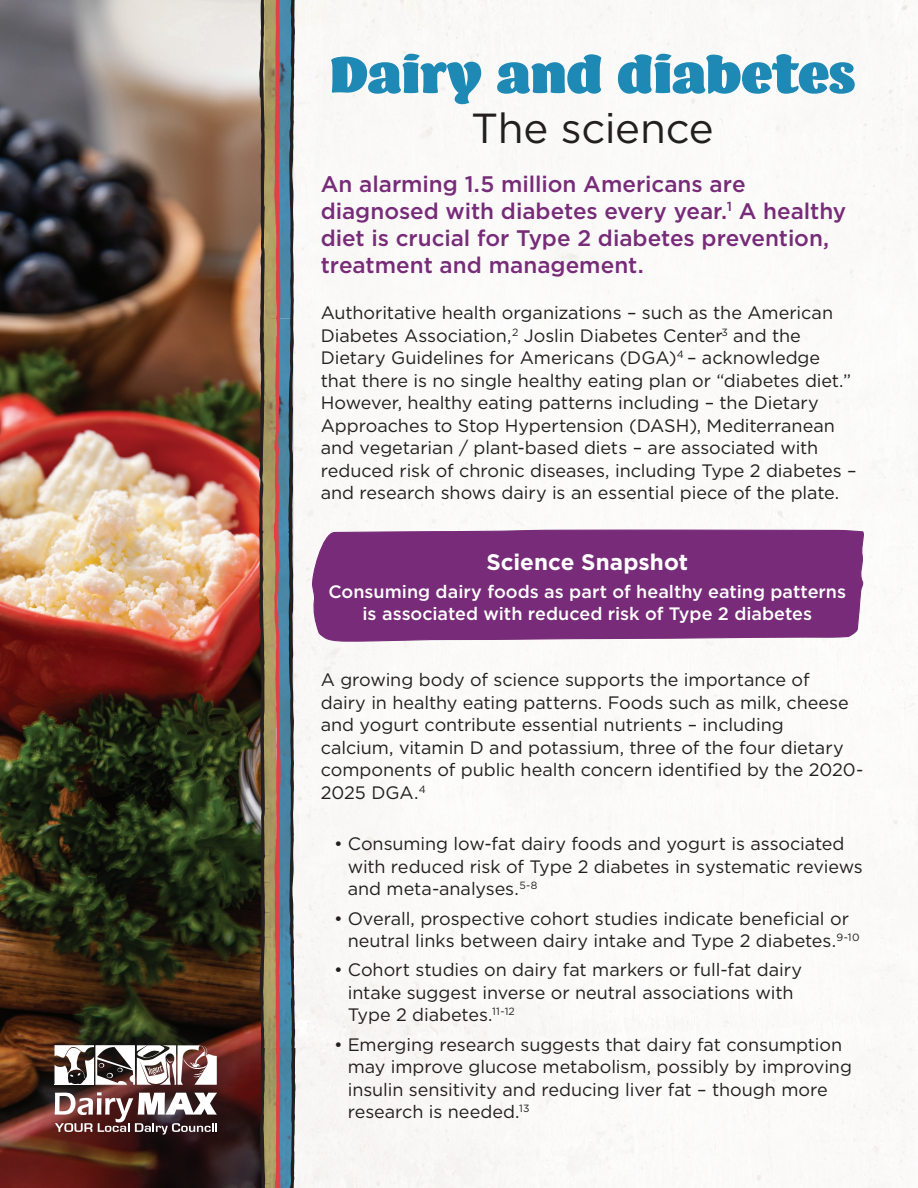
<style>
.page{position:relative;width:918px;height:1188px;background:#fff}
.page>*{position:absolute;margin:0;border:0;box-sizing:border-box;transform-origin:0 0}
.t1{font:52.5px "Barricada Pro";letter-spacing:-.005em;color:#1e89b5}
.t2{font:42px "Gotham";letter-spacing:-.01em;color:#231f20}
.t3{font:500 22.5px/27px "Gotham";color:#772b78}
.t4{font:700 22.5px "Gotham";color:#fff}
.t5{font:18px/22.5px "Gotham";letter-spacing:-.005em;color:#231f20}
.t6{font:500 18px/21.6px "Gotham";color:#fff;text-align:center}
</style>
<div class="page">
<img style="left:0;top:0;width:259px;height:1188px">
<img style="left:281px;top:747px;width:7px;height:302px">
<img style="left:265px;top:0;width:9px;height:318px">
<img style="left:265px;top:318px;width:9px;height:731px">
<img style="left:281px;top:0;width:7px;height:747px">
<img style="left:281px;top:1049px;width:7px;height:139px">
<img style="left:265px;top:1049px;width:9px;height:139px">
<svg style="left:288px;top:0;width:8px;height:1188px"></svg>
<svg style="left:274px;top:0;width:7px;height:1188px;background:#b26462"></svg>
<img style="left:259px;top:0;width:6px;height:1188px">
<svg style="left:310px;top:529px;width:555px;height:113px;background:#7f3880"></svg>
<svg style="left:25px;top:1015px;width:222px;height:147px;background:#3f2116"></svg>
<svg style="left:55px;top:1092px;width:162px;height:43px"></svg>
<svg style="left:55px;top:1045px;width:162px;height:41px"></svg>
<p class="t1" style="left:330px;top:44px;width:527px">Dairy and diabetes</p>
<p class="t2" style="left:471px;top:101px;width:244px">The science</p>
<p class="t3" style="left:321px;top:170px;width:527px">An alarming 1.5 million Americans are diagnosed with diabetes every year.<sup>1</sup> A healthy diet is crucial for Type 2 diabetes prevention, treatment and management.</p>
<p class="t5" style="left:321px;top:301px;width:537px">Authoritative health organizations – such as the American Diabetes Association,<sup>2</sup> Joslin Diabetes Center<sup>3</sup> and the Dietary Guidelines for Americans (DGA)<sup>4</sup> – acknowledge that there is no single healthy eating plan or “diabetes diet.” However, healthy eating patterns including – the Dietary Approaches to Stop Hypertension (DASH), Mediterranean and vegetarian / plant-based diets – are associated with reduced risk of chronic diseases, including Type 2 diabetes – and research shows dairy is an essential piece of the plate.</p>
<p class="t4" style="left:486px;top:547px;width:203px">Science Snapshot</p>
<p class="t6" style="left:328px;top:581px;width:519px">Consuming dairy foods as part of healthy eating patterns is associated with reduced risk of Type 2 diabetes</p>
<p class="t5" style="left:321px;top:668px;width:544px">A growing body of science supports the importance of<br>dairy in healthy eating patterns. Foods such as milk, cheese and yogurt contribute essential nutrients – including<br>calcium, vitamin D and potassium, three of the four dietary components of public health concern identified by the 2020- 2025 DGA.<sup>4</sup></p>
<p class="t5" style="left:348px;top:832px;width:517px;text-indent:-14px">• Consuming low-fat dairy foods and yogurt is associated with reduced risk of Type 2 diabetes in systematic reviews and meta-analyses.<sup>5-8</sup></p>
<p class="t5" style="left:348px;top:907px;width:513px;text-indent:-14px">• Overall, prospective cohort studies indicate beneficial or neutral links between dairy intake and Type 2 diabetes.<sup>9-10</sup></p>
<p class="t5" style="left:348px;top:958px;width:456px;text-indent:-14px">• Cohort studies on dairy fat markers or full-fat dairy intake suggest inverse or neutral associations with<br>Type 2 diabetes.<sup>11-12</sup></p>
<p class="t5" style="left:348px;top:1033px;width:506px;text-indent:-14px">• Emerging research suggests that dairy fat consumption may improve glucose metabolism, possibly by improving insulin sensitivity and reducing liver fat – though more research is needed.<sup>13</sup></p>
</div>
